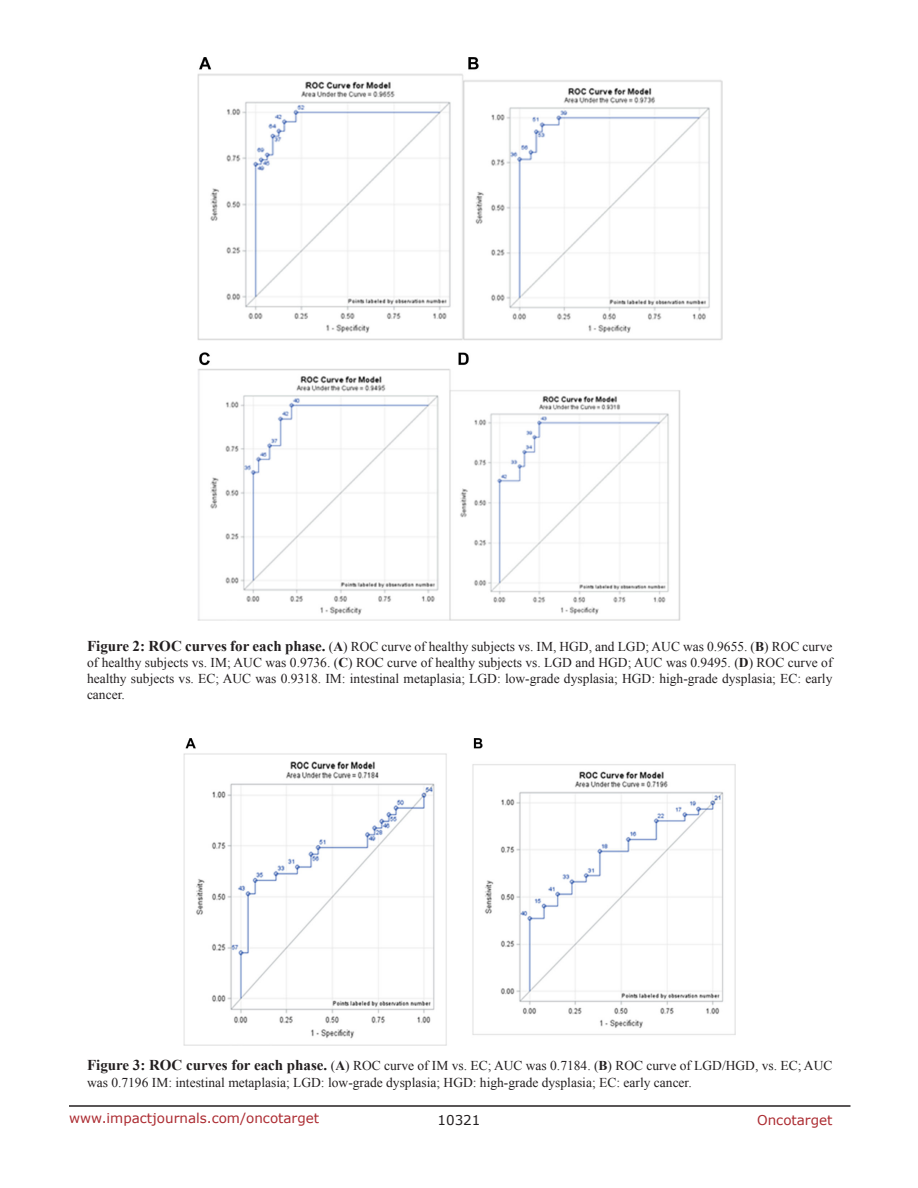
<style>
.page{position:relative;width:918px;height:1188px;background:#fff}
.page>*{position:absolute;margin:0;border:0;box-sizing:border-box;transform-origin:0 0}
.FigureText{font:13.5px/16.2px "Times New Roman";color:#231f20;text-align:justify}
.t1{font:13.5px "Verdana";color:#ac2b31}
.t2{font:13.5px "Verdana";color:#231f20}
.s1{font-weight:700;font-size:15px}
.s2{font-weight:700}
</style>
<div class="page">
<hr style="left:69px;top:1105px;width:781px;height:2px;background:#231f20">
<img style="left:197px;top:57px;width:525px;height:563px">
<img style="left:184px;top:738px;width:552px;height:308px">
<p class="FigureText" style="left:87px;top:638px;width:747px"><span class="s1">Figure 2: ROC curves for each phase.</span> (<span class="s2">A</span>) ROC curve of healthy subjects vs. IM, HGD, and LGD; AUC was 0.9655. (<span class="s2">B</span>) ROC curve of healthy subjects vs. IM; AUC was 0.9736. (<span class="s2">C</span>) ROC curve of healthy subjects vs. LGD and HGD; AUC was 0.9495. (<span class="s2">D</span>) ROC curve of healthy subjects vs. EC; AUC was 0.9318. IM: intestinal metaplasia; LGD: low-grade dysplasia; HGD: high-grade dysplasia; EC: early cancer.</p>
<p class="FigureText" style="left:87px;top:1058px;width:747px"><span class="s1">Figure 3: ROC curves for each phase.</span> (<span class="s2">A</span>) ROC curve of IM vs. EC; AUC was 0.7184. (<span class="s2">B</span>) ROC curve of LGD/HGD, vs. EC; AUC was 0.7196 IM: intestinal metaplasia; LGD: low-grade dysplasia; HGD: high-grade dysplasia; EC: early cancer.</p>
<p class="t1" style="left:69px;top:1109px;width:252px">www.impactjournals.com/oncotarget</p>
<p class="t2" style="left:438px;top:1111px;width:44px">10321</p>
<p class="t1" style="left:757px;top:1111px;width:77px">Oncotarget</p>
</div>
